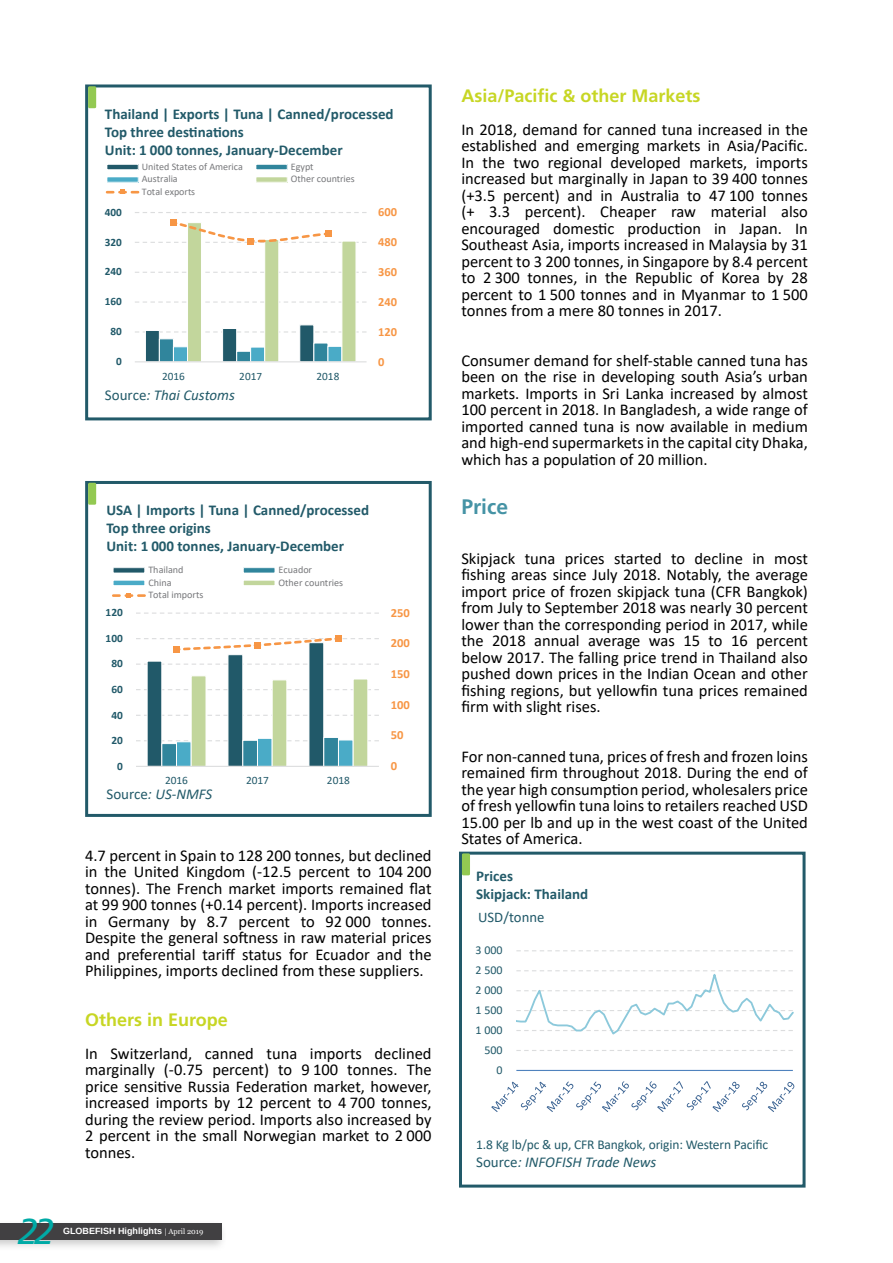
<style>
.page{position:relative;width:893px;height:1263px;background:#fff}
.page>*{position:absolute;margin:0;border:0;box-sizing:border-box;transform-origin:0 0}
.t1{font:italic 36px "Frutiger LT Std";color:#00aaa6}
.t2{font:700 21px "Frutiger LT Std";color:#4593a5}
.t3{font:700 18px "Frutiger LT Std";color:#c7d624}
.t4{font:16.5px/16.5px "Calibri";color:#000;text-align:justify}
.t5{font:700 15px/18px "Calibri";color:#225a69}
.t6{font:italic 15px "Calibri";color:#225a69}
.t7{font:14.7px "Calibri";color:#215969}
.t8{font:13.5px "Calibri";letter-spacing:-.01em;color:#225a69}
.t9{font:700 12.45px "Calibri";color:#f79645}
.t10{font:12px "Calibri";color:#215969}
.t11{font:700 11.25px "Calibri";color:#215969}
.t12{font:11.25px "Calibri";color:#215969}
.t13{font:10.05px "Calibri";color:#77787b}
.t14{font:700 9px "Arimo";color:#fff}
.s1{font-style:normal}
.s2{font-family:"Minion Pro";font-weight:400;font-size:7.5px}
.s3{font-family:"Georgia";font-weight:400;font-size:7.5px}
</style>
<div class="page">
<div style="left:0;top:1219px;width:227px;height:33px;background:#000;opacity:.21"></div>
<div style="left:0;top:1224px;width:221px;height:16px;background:#414042"></div>
<div style="left:85px;top:481px;width:347px;height:336px;border:3px solid #225a69"></div>
<div style="left:88px;top:483px;width:8px;height:22px;background:#93c952;border-radius:2px"></div>
<svg style="left:136px;top:612px;width:243px;height:2px"></svg>
<svg style="left:136px;top:638px;width:243px;height:129px"></svg>
<div style="left:173px;top:646px;width:7px;height:7px;background:#f79645"></div>
<div style="left:254px;top:642px;width:7px;height:6px;background:#f79645"></div>
<div style="left:335px;top:635px;width:7px;height:7px;background:#f79645"></div>
<div style="left:113px;top:568px;width:32px;height:5px;background:#215969"></div>
<div style="left:113px;top:567px;width:32px;height:6px;border:1px solid #fff"></div>
<div style="left:243px;top:568px;width:32px;height:5px;background:#30859c"></div>
<div style="left:243px;top:567px;width:32px;height:6px;border:1px solid #fff"></div>
<div style="left:113px;top:580px;width:32px;height:6px;background:#4aabc7"></div>
<div style="left:113px;top:580px;width:32px;height:6px;border:1px solid #fff"></div>
<div style="left:243px;top:580px;width:32px;height:6px;background:#c2d69c"></div>
<div style="left:243px;top:580px;width:32px;height:6px;border:1px solid #fff"></div>
<svg style="left:113px;top:593px;width:32px;height:5px"></svg>
<div style="left:85px;top:84px;width:347px;height:336px;border:3px solid #225a69"></div>
<div style="left:88px;top:86px;width:8px;height:22px;background:#93c952;border-radius:2px"></div>
<svg style="left:135px;top:212px;width:232px;height:1px"></svg>
<div style="left:170px;top:219px;width:7px;height:7px;background:#f79645"></div>
<svg style="left:135px;top:222px;width:232px;height:140px"></svg>
<div style="left:107px;top:164px;width:31px;height:6px;background:#215969"></div>
<div style="left:107px;top:164px;width:31px;height:6px;border:1px solid #fff"></div>
<div style="left:256px;top:164px;width:31px;height:6px;background:#30859c"></div>
<div style="left:256px;top:164px;width:31px;height:6px;border:1px solid #fff"></div>
<div style="left:107px;top:177px;width:31px;height:5px;background:#4aabc7"></div>
<div style="left:256px;top:177px;width:31px;height:5px;background:#c2d69c"></div>
<svg style="left:107px;top:189px;width:31px;height:5px"></svg>
<div style="left:459px;top:852px;width:346px;height:335px;border:3px solid #225a69"></div>
<div style="left:462px;top:853px;width:8px;height:22px;background:#93c952;border-radius:2px"></div>
<svg style="left:516px;top:950px;width:277px;height:1px"></svg>
<hr style="left:516px;top:1070px;width:277px;height:1px;background:#4f82bd">
<svg style="left:516px;top:970px;width:278px;height:81px"></svg>
<svg style="left:491px;top:1081px;width:303px;height:31px"></svg>
<p class="t5" style="left:105px;top:105px;width:290px">Thailand | Exports | Tuna | Canned/processed<br>Top three destinations<br>Unit: 1 000 tonnes, January-December</p>
<p class="t11" style="left:105px;top:204px;width:19px">400</p>
<p class="t11" style="left:105px;top:234px;width:19px">320</p>
<p class="t11" style="left:105px;top:264px;width:19px">240</p>
<p class="t11" style="left:105px;top:294px;width:19px">160</p>
<p class="t11" style="left:110px;top:324px;width:13px">80</p>
<p class="t11" style="left:116px;top:353px;width:7px">0</p>
<p class="t13" style="left:142px;top:160px;width:103px">United States of America</p>
<p class="t13" style="left:291px;top:160px;width:24px">Egypt</p>
<p class="t13" style="left:142px;top:172px;width:37px">Australia</p>
<p class="t13" style="left:291px;top:172px;width:66px">Other countries</p>
<p class="t13" style="left:142px;top:185px;width:55px">Total exports</p>
<p class="t12" style="left:162px;top:368px;width:24px">2016</p>
<p class="t12" style="left:239px;top:368px;width:24px">2017</p>
<p class="t12" style="left:317px;top:368px;width:24px">2018</p>
<p class="t6" style="left:105px;top:384px;width:131px"><span class="s1">Source</span>: Thai Customs</p>
<p class="t9" style="left:378px;top:203px;width:21px">600</p>
<p class="t9" style="left:378px;top:233px;width:21px">480</p>
<p class="t9" style="left:378px;top:263px;width:21px">360</p>
<p class="t9" style="left:378px;top:293px;width:21px">240</p>
<p class="t9" style="left:378px;top:323px;width:21px">120</p>
<p class="t9" style="left:378px;top:353px;width:8px">0</p>
<p class="t5" style="left:106px;top:501px;width:264px">USA | Imports | Tuna | Canned/processed<br>Top three origins<br>Unit: 1 000 tonnes, January-December</p>
<p class="t11" style="left:106px;top:605px;width:19px">120</p>
<p class="t11" style="left:106px;top:630px;width:19px">100</p>
<p class="t11" style="left:111px;top:656px;width:13px">80</p>
<p class="t11" style="left:111px;top:681px;width:13px">60</p>
<p class="t11" style="left:111px;top:707px;width:13px">40</p>
<p class="t11" style="left:111px;top:732px;width:13px">20</p>
<p class="t11" style="left:117px;top:758px;width:7px">0</p>
<p class="t13" style="left:148px;top:563px;width:37px">Thailand</p>
<p class="t13" style="left:279px;top:563px;width:35px">Ecuador</p>
<p class="t13" style="left:148px;top:575px;width:25px">China</p>
<p class="t13" style="left:279px;top:575px;width:66px">Other countries</p>
<p class="t13" style="left:148px;top:588px;width:56px">Total imports</p>
<p class="t12" style="left:165px;top:773px;width:25px">2016</p>
<p class="t12" style="left:246px;top:773px;width:25px">2017</p>
<p class="t12" style="left:327px;top:773px;width:25px">2018</p>
<p class="t6" style="left:106px;top:784px;width:107px"><span class="s1">Source</span>: US-NMFS</p>
<p class="t9" style="left:391px;top:604px;width:21px">250</p>
<p class="t9" style="left:391px;top:634px;width:21px">200</p>
<p class="t9" style="left:391px;top:665px;width:21px">150</p>
<p class="t9" style="left:391px;top:696px;width:21px">100</p>
<p class="t9" style="left:391px;top:726px;width:14px">50</p>
<p class="t9" style="left:391px;top:757px;width:8px">0</p>
<p class="t4" style="left:85px;top:846px;width:348px">4.7 percent in Spain to 128 200 tonnes, but declined in the United Kingdom (-12.5 percent to 104 200 tonnes). The French market imports remained flat at 99 900 tonnes (+0.14 percent). Imports increased in Germany by 8.7 percent to 92 000 tonnes.<br>Despite the general softness in raw material prices and preferential tariff status for Ecuador and the Philippines, imports declined from these suppliers.</p>
<p class="t3" style="left:85px;top:1009px;width:144px">Others in Europe</p>
<p class="t4" style="left:85px;top:1044px;width:348px">In Switzerland, canned tuna imports declined marginally (-0.75 percent) to 9 100 tonnes. The price sensitive Russia Federation market, however, increased imports by 12 percent to 4 700 tonnes, during the review period. Imports also increased by 2 percent in the small Norwegian market to 2 000 tonnes.</p>
<h1 class="t1" style="left:18px;top:1211px;width:38px">22</h1>
<p class="t14" style="left:63px;top:1225px;width:142px">GLOBEFISH Highlights <span class="s2">|</span> <span class="s3">April 2019</span></p>
<p class="t3" style="left:461px;top:85px;width:241px">Asia/Pacific &amp; other Markets</p>
<p class="t4" style="left:461px;top:120px;width:348px">In 2018, demand for canned tuna increased in the established and emerging markets in Asia/Pacific.<br>In the two regional developed markets, imports increased but marginally in Japan to 39 400 tonnes (+3.5 percent) and in Australia to 47 100 tonnes (+ 3.3 percent). Cheaper raw material also encouraged domestic production in Japan. In Southeast Asia, imports increased in Malaysia by 31 percent to 3 200 tonnes, in Singapore by 8.4 percent to 2 300 tonnes, in the Republic of Korea by 28 percent to 1 500 tonnes and in Myanmar to 1 500 tonnes from a mere 80 tonnes in 2017.</p>
<p class="t4" style="left:461px;top:351px;width:348px">Consumer demand for shelf-stable canned tuna has been on the rise in developing south Asia’s urban markets. Imports in Sri Lanka increased by almost 100 percent in 2018. In Bangladesh, a wide range of imported canned tuna is now available in medium and high-end supermarkets in the capital city Dhaka, which has a population of 20 million.</p>
<p class="t2" style="left:461px;top:494px;width:48px">Price</p>
<p class="t4" style="left:461px;top:549px;width:348px">Skipjack tuna prices started to decline in most fishing areas since July 2018. Notably, the average import price of frozen skipjack tuna (CFR Bangkok) from July to September 2018 was nearly 30 percent lower than the corresponding period in 2017, while the 2018 annual average was 15 to 16 percent below 2017. The falling price trend in Thailand also pushed down prices in the Indian Ocean and other fishing regions, but yellowfin tuna prices remained firm with slight rises.</p>
<p class="t4" style="left:461px;top:747px;width:348px">For non-canned tuna, prices of fresh and frozen loins remained firm throughout 2018. During the end of the year high consumption period, wholesalers price of fresh yellowfin tuna loins to retailers reached USD 15.00 per lb and up in the west coast of the United States of America.</p>
<p class="t5" style="left:476px;top:867px;width:114px">Prices<br>Skipjack: Thailand</p>
<p class="t7" style="left:478px;top:907px;width:68px">USD/tonne</p>
<p class="t10" style="left:476px;top:942px;width:28px">3 000</p>
<p class="t10" style="left:476px;top:962px;width:28px">2 500</p>
<p class="t10" style="left:476px;top:982px;width:28px">2 000</p>
<p class="t10" style="left:476px;top:1002px;width:28px">1 500</p>
<p class="t10" style="left:476px;top:1022px;width:28px">1 000</p>
<p class="t10" style="left:484px;top:1041px;width:20px">500</p>
<p class="t10" style="left:496px;top:1061px;width:8px">0</p>
<p class="t8" style="left:476px;top:1135px;width:293px">1.8 Kg lb/pc &amp; up, CFR Bangkok, origin: Western Pacific</p>
<p class="t6" style="left:476px;top:1151px;width:182px"><span class="s1">Source</span>: INFOFISH Trade News</p>
</div>
